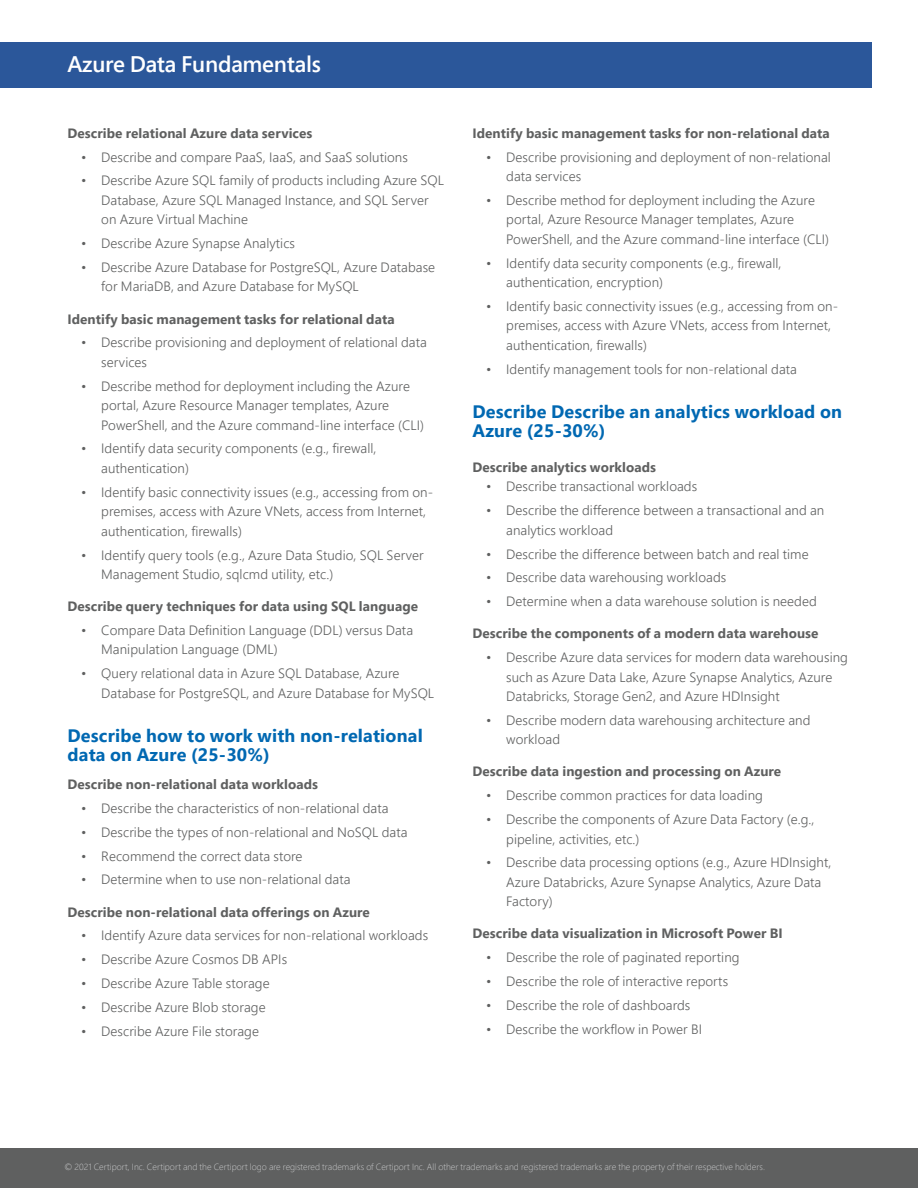
<style>
.page{position:relative;width:918px;height:1188px;background:#fff}
.page>*{position:absolute;margin:0;border:0;box-sizing:border-box;transform-origin:0 0}
.t1{font:600 22.5px "Segoe Pro";letter-spacing:-.01em;color:#fff}
.t2{font:700 18px/19.5px "Segoe Pro";letter-spacing:.01em;color:#0068b2}
.t3{font:300 13.5px/19.5px "Segoe Pro";letter-spacing:.005em;color:#5f6060}
.t4{font:700 13.5px "Segoe Pro";letter-spacing:.005em;color:#5f6060}
.t5{font:300 9px "Segoe Pro";color:#c9cacb}
</style>
<div class="page">
<div style="left:0;top:1148px;width:918px;height:40px;background:#5f6060"></div>
<div style="left:0;top:42px;width:871px;height:45px;background:#2b579a"></div>
<h1 class="t1" style="left:68px;top:48px;width:255px">Azure Data Fundamentals</h1>
<p class="t4" style="left:68px;top:123px;width:246px">Describe relational Azure data services</p>
<p class="t3" style="left:81px;top:147px;width:328px">• Describe and compare PaaS, IaaS, and SaaS solutions</p>
<p class="t3" style="left:101px;top:171px;width:344px;text-indent:-20px">• Describe Azure SQL family of products including Azure SQL<br>Database, Azure SQL Managed Instance, and SQL Server on Azure Virtual Machine</p>
<p class="t3" style="left:81px;top:233px;width:216px">• Describe Azure Synapse Analytics</p>
<p class="t3" style="left:101px;top:257px;width:335px;text-indent:-20px">• Describe Azure Database for PostgreSQL, Azure Database for MariaDB, and Azure Database for MySQL</p>
<p class="t4" style="left:68px;top:309px;width:329px">Identify basic management tasks for relational data</p>
<p class="t3" style="left:101px;top:333px;width:327px;text-indent:-20px">• Describe provisioning and deployment of relational data services</p>
<p class="t3" style="left:101px;top:376px;width:324px;text-indent:-20px">• Describe method for deployment including the Azure portal, Azure Resource Manager templates, Azure<br>PowerShell, and the Azure command-line interface (CLI)</p>
<p class="t3" style="left:101px;top:439px;width:277px;text-indent:-20px">• Identify data security components (e.g., firewall, authentication)</p>
<p class="t3" style="left:101px;top:482px;width:333px;text-indent:-20px">• Identify basic connectivity issues (e.g., accessing from on&shy;premises, access with Azure VNets, access from Internet, authentication, firewalls)</p>
<p class="t3" style="left:101px;top:545px;width:324px;text-indent:-20px">• Identify query tools (e.g., Azure Data Studio, SQL Server<br>Management Studio, sqlcmd utility, etc.)</p>
<p class="t4" style="left:68px;top:597px;width:352px">Describe query techniques for data using SQL language</p>
<p class="t3" style="left:101px;top:620px;width:313px;text-indent:-20px">• Compare Data Definition Language (DDL) versus Data<br>Manipulation Language (DML)</p>
<p class="t3" style="left:101px;top:663px;width:334px;text-indent:-20px">• Query relational data in Azure SQL Database, Azure<br>Database for PostgreSQL, and Azure Database for MySQL</p>
<h2 class="t2" style="left:68px;top:725px;width:357px">Describe how to work with non-relational data on Azure (25-30%)</h2>
<p class="t4" style="left:68px;top:775px;width:252px">Describe non-relational data workloads</p>
<p class="t3" style="left:81px;top:798px;width:309px">• Describe the characteristics of non-relational data</p>
<p class="t3" style="left:81px;top:822px;width:328px">• Describe the types of non-relational and NoSQL data</p>
<p class="t3" style="left:81px;top:846px;width:223px">• Recommend the correct data store</p>
<p class="t3" style="left:81px;top:870px;width:271px">• Determine when to use non-relational data</p>
<p class="t4" style="left:68px;top:902px;width:304px">Describe non-relational data offerings on Azure</p>
<p class="t3" style="left:81px;top:926px;width:349px">• Identify Azure data services for non-relational workloads</p>
<p class="t3" style="left:81px;top:949px;width:208px">• Describe Azure Cosmos DB APIs</p>
<p class="t3" style="left:81px;top:973px;width:190px">• Describe Azure Table storage</p>
<p class="t3" style="left:81px;top:997px;width:186px">• Describe Azure Blob storage</p>
<p class="t3" style="left:81px;top:1021px;width:180px">• Describe Azure File storage</p>
<p class="t4" style="left:472px;top:123px;width:359px">Identify basic management tasks for non-relational data</p>
<p class="t3" style="left:506px;top:147px;width:326px;text-indent:-20px">• Describe provisioning and deployment of non-relational data services</p>
<p class="t3" style="left:506px;top:190px;width:324px;text-indent:-20px">• Describe method for deployment including the Azure portal, Azure Resource Manager templates, Azure<br>PowerShell, and the Azure command-line interface (CLI)</p>
<p class="t3" style="left:506px;top:253px;width:277px;text-indent:-20px">• Identify data security components (e.g., firewall, authentication, encryption)</p>
<p class="t3" style="left:506px;top:296px;width:333px;text-indent:-20px">• Identify basic connectivity issues (e.g., accessing from on&shy;premises, access with Azure VNets, access from Internet, authentication, firewalls)</p>
<p class="t3" style="left:486px;top:359px;width:312px">• Identify management tools for non-relational data</p>
<h2 class="t2" style="left:472px;top:401px;width:371px">Describe Describe an analytics workload on<br>Azure (25-30%)</h2>
<p class="t4" style="left:472px;top:458px;width:185px">Describe analytics workloads</p>
<p class="t3" style="left:486px;top:477px;width:213px">• Describe transactional workloads</p>
<p class="t3" style="left:506px;top:500px;width:320px;text-indent:-20px">• Describe the difference between a transactional and an analytics workload</p>
<p class="t3" style="left:486px;top:544px;width:324px">• Describe the difference between batch and real time</p>
<p class="t3" style="left:486px;top:567px;width:242px">• Describe data warehousing workloads</p>
<p class="t3" style="left:486px;top:591px;width:332px">• Determine when a data warehouse solution is needed</p>
<p class="t4" style="left:472px;top:624px;width:348px">Describe the components of a modern data warehouse</p>
<p class="t3" style="left:506px;top:647px;width:343px;text-indent:-20px">• Describe Azure data services for modern data warehousing such as Azure Data Lake, Azure Synapse Analytics, Azure<br>Databricks, Storage Gen2, and Azure HDInsight</p>
<p class="t3" style="left:506px;top:710px;width:306px;text-indent:-20px">• Describe modern data warehousing architecture and workload</p>
<p class="t4" style="left:472px;top:762px;width:310px">Describe data ingestion and processing on Azure</p>
<p class="t3" style="left:486px;top:785px;width:278px">• Describe common practices for data loading</p>
<p class="t3" style="left:506px;top:809px;width:310px;text-indent:-20px">• Describe the components of Azure Data Factory (e.g., pipeline, activities, etc.)</p>
<p class="t3" style="left:506px;top:853px;width:327px;text-indent:-20px">• Describe data processing options (e.g., Azure HDInsight,<br>Azure Databricks, Azure Synapse Analytics, Azure Data<br>Factory)</p>
<p class="t4" style="left:472px;top:924px;width:312px">Describe data visualization in Microsoft Power BI</p>
<p class="t3" style="left:486px;top:947px;width:255px">• Describe the role of paginated reporting</p>
<p class="t3" style="left:486px;top:971px;width:244px">• Describe the role of interactive reports</p>
<p class="t3" style="left:486px;top:995px;width:206px">• Describe the role of dashboards</p>
<p class="t3" style="left:486px;top:1019px;width:218px">• Describe the workflow in Power BI</p>
<p class="t5" style="left:64px;top:1160px;width:702px">© 2021 Certiport, Inc. Certiport and the Certiport logo are registered trademarks of Certiport Inc. All other trademarks and registered trademarks are the property of their respective holders.</p>
</div>
